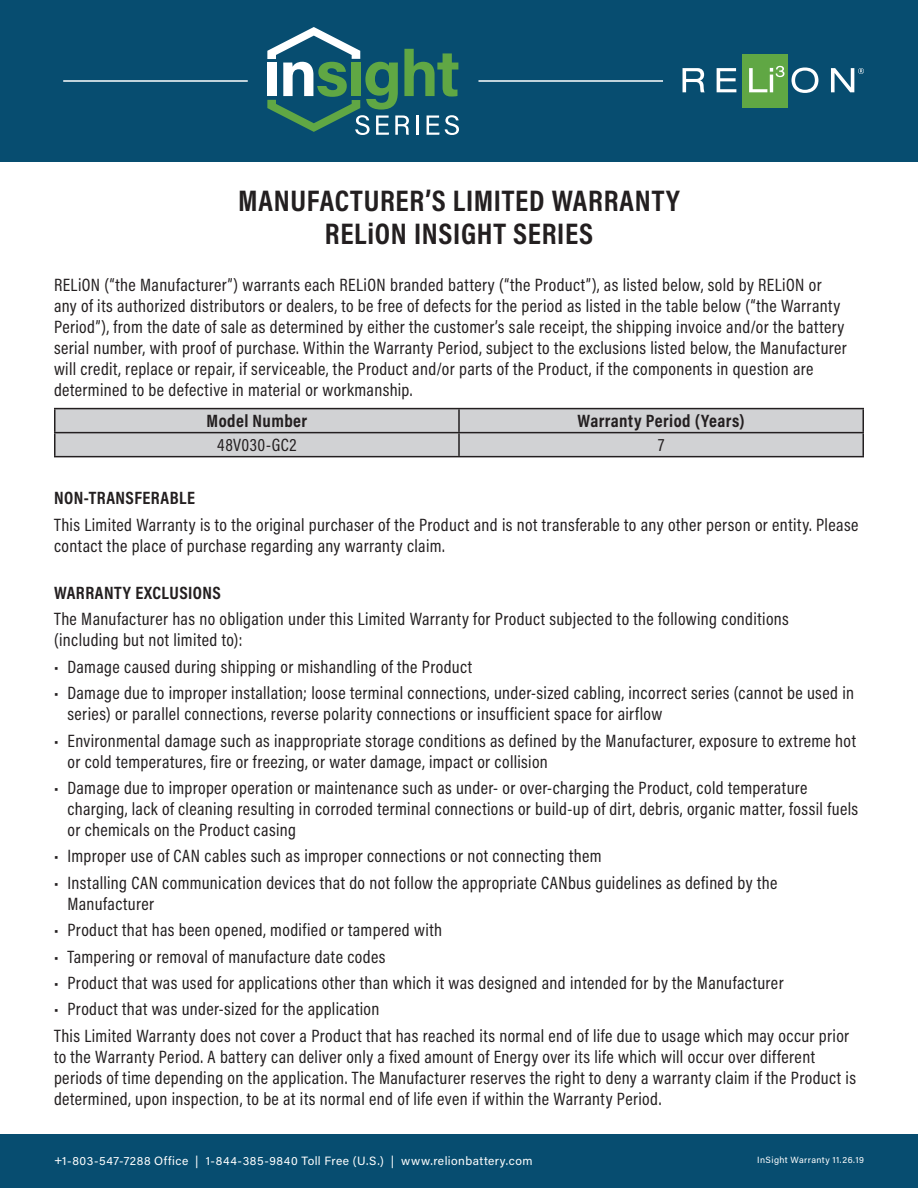
<style>
.page{position:relative;width:918px;height:1188px;background:#fff}
.page>*{position:absolute;margin:0;border:0;box-sizing:border-box;transform-origin:0 0}
.t1{font:700 30px "Acumin Pro Cond";letter-spacing:.025em;color:#231f20}
.t2{font:18px/21px "Acumin Pro Cond";letter-spacing:.02em;color:#231f20}
.t3{font:700 18px "Acumin Pro Cond";letter-spacing:.025em;color:#231f20}
.t4{font:12px "Acumin Pro";letter-spacing:.04em;color:#fff}
.t5{font:9px "Acumin Pro";letter-spacing:.045em;color:#fff}
</style>
<div class="page">
<div style="left:0;top:0;width:918px;height:162px;background:#074d70"></div>
<div style="left:0;top:1134px;width:918px;height:54px;background:#074d70"></div>
<div style="left:743px;top:54px;width:45px;height:54px;background:#60a744"></div>
<svg style="left:683px;top:68px;width:22px;height:24px"></svg>
<svg style="left:717px;top:68px;width:19px;height:24px"></svg>
<svg style="left:749px;top:66px;width:35px;height:26px"></svg>
<svg style="left:792px;top:68px;width:26px;height:25px"></svg>
<svg style="left:831px;top:68px;width:33px;height:24px"></svg>
<svg style="left:267px;top:27px;width:192px;height:108px"></svg>
<hr style="left:478px;top:80px;width:185px;height:2px;background:#fff">
<hr style="left:63px;top:80px;width:185px;height:2px;background:#fff">
<svg style="left:56px;top:409px;width:806px;height:47px;background:#cdced0"></svg>
<hr style="left:54px;top:408px;width:405px;height:1px;background:#231f20">
<hr style="left:54px;top:409px;width:2px;height:23px;background:#231f20">
<hr style="left:459px;top:408px;width:405px;height:1px;background:#231f20">
<hr style="left:458px;top:409px;width:2px;height:23px;background:#231f20">
<hr style="left:862px;top:409px;width:2px;height:23px;background:#231f20">
<hr style="left:54px;top:432px;width:405px;height:1px;background:#231f20">
<hr style="left:54px;top:433px;width:2px;height:23px;background:#231f20">
<hr style="left:459px;top:432px;width:405px;height:1px;background:#231f20">
<hr style="left:458px;top:433px;width:2px;height:23px;background:#231f20">
<hr style="left:862px;top:433px;width:2px;height:23px;background:#231f20">
<hr style="left:54px;top:456px;width:405px;height:1px;background:#231f20">
<hr style="left:459px;top:456px;width:405px;height:1px;background:#231f20">
<p class="t1" style="left:238px;top:181px;width:443px">MANUFACTURER’S LIMITED WARRANTY</p>
<p class="t1" style="left:325px;top:214px;width:270px">RELiON INSIGHT SERIES</p>
<p class="t2" style="left:54px;top:274px;width:794px">RELiON (“the Manufacturer”) warrants each RELiON branded battery (“the Product”), as listed below, sold by RELiON or any of its authorized distributors or dealers, to be free of defects for the period as listed in the table below (“the Warranty Period”), from the date of sale as determined by either the customer’s sale receipt, the shipping invoice and/or the battery serial number, with proof of purchase. Within the Warranty Period, subject to the exclusions listed below, the Manufacturer will credit, replace or repair, if serviceable, the Product and/or parts of the Product, if the components in question are determined to be defective in material or workmanship.</p>
<p class="t3" style="left:207px;top:409px;width:102px">Model Number</p>
<p class="t3" style="left:578px;top:409px;width:169px">Warranty Period (Years)</p>
<p class="t2" style="left:217px;top:434px;width:81px">48V030-GC2</p>
<p class="t2" style="left:658px;top:434px;width:8px">7</p>
<p class="t3" style="left:54px;top:486px;width:143px">NON-TRANSFERABLE</p>
<p class="t2" style="left:54px;top:514px;width:806px">This Limited Warranty is to the original purchaser of the Product and is not transferable to any other person or entity. Please contact the place of purchase regarding any warranty claim.</p>
<p class="t3" style="left:54px;top:581px;width:169px">WARRANTY EXCLUSIONS</p>
<p class="t2" style="left:54px;top:608px;width:736px">The Manufacturer has no obligation under this Limited Warranty for Product subjected to the following conditions (including but not limited to):</p>
<p class="t2" style="left:54px;top:656px;width:420px">• Damage caused during shipping or mishandling of the Product</p>
<p class="t2" style="left:68px;top:682px;width:788px;text-indent:-14px">• Damage due to improper installation; loose terminal connections, under-sized cabling, incorrect series (cannot be used in series) or parallel connections, reverse polarity connections or insufficient space for airflow</p>
<p class="t2" style="left:68px;top:730px;width:790px;text-indent:-14px">• Environmental damage such as inappropriate storage conditions as defined by the Manufacturer, exposure to extreme hot or cold temperatures, fire or freezing, or water damage, impact or collision</p>
<p class="t2" style="left:68px;top:777px;width:792px;text-indent:-14px">• Damage due to improper operation or maintenance such as under- or over-charging the Product, cold temperature charging, lack of cleaning resulting in corroded terminal connections or build-up of dirt, debris, organic matter, fossil fuels or chemicals on the Product casing</p>
<p class="t2" style="left:54px;top:845px;width:549px">• Improper use of CAN cables such as improper connections or not connecting them</p>
<p class="t2" style="left:68px;top:872px;width:711px;text-indent:-14px">• Installing CAN communication devices that do not follow the appropriate CANbus guidelines as defined by the<br>Manufacturer</p>
<p class="t2" style="left:54px;top:919px;width:390px">• Product that has been opened, modified or tampered with</p>
<p class="t2" style="left:54px;top:946px;width:333px">• Tampering or removal of manufacture date codes</p>
<p class="t2" style="left:54px;top:972px;width:731px">• Product that was used for applications other than which it was designed and intended for by the Manufacturer</p>
<p class="t2" style="left:54px;top:998px;width:327px">• Product that was under-sized for the application</p>
<p class="t2" style="left:54px;top:1025px;width:804px">This Limited Warranty does not cover a Product that has reached its normal end of life due to usage which may occur prior to the Warranty Period. A battery can deliver only a fixed amount of Energy over its life which will occur over different periods of time depending on the application. The Manufacturer reserves the right to deny a warranty claim if the Product is determined, upon inspection, to be at its normal end of life even if within the Warranty Period.</p>
<p class="t4" style="left:54px;top:1152px;width:480px">+1-803-547-7288 Office | 1-844-385-9840 Toll Free (U.S.) | www.relionbattery.com</p>
<p class="t5" style="left:757px;top:1153px;width:108px">InSight Warranty 11.26.19</p>
</div>
